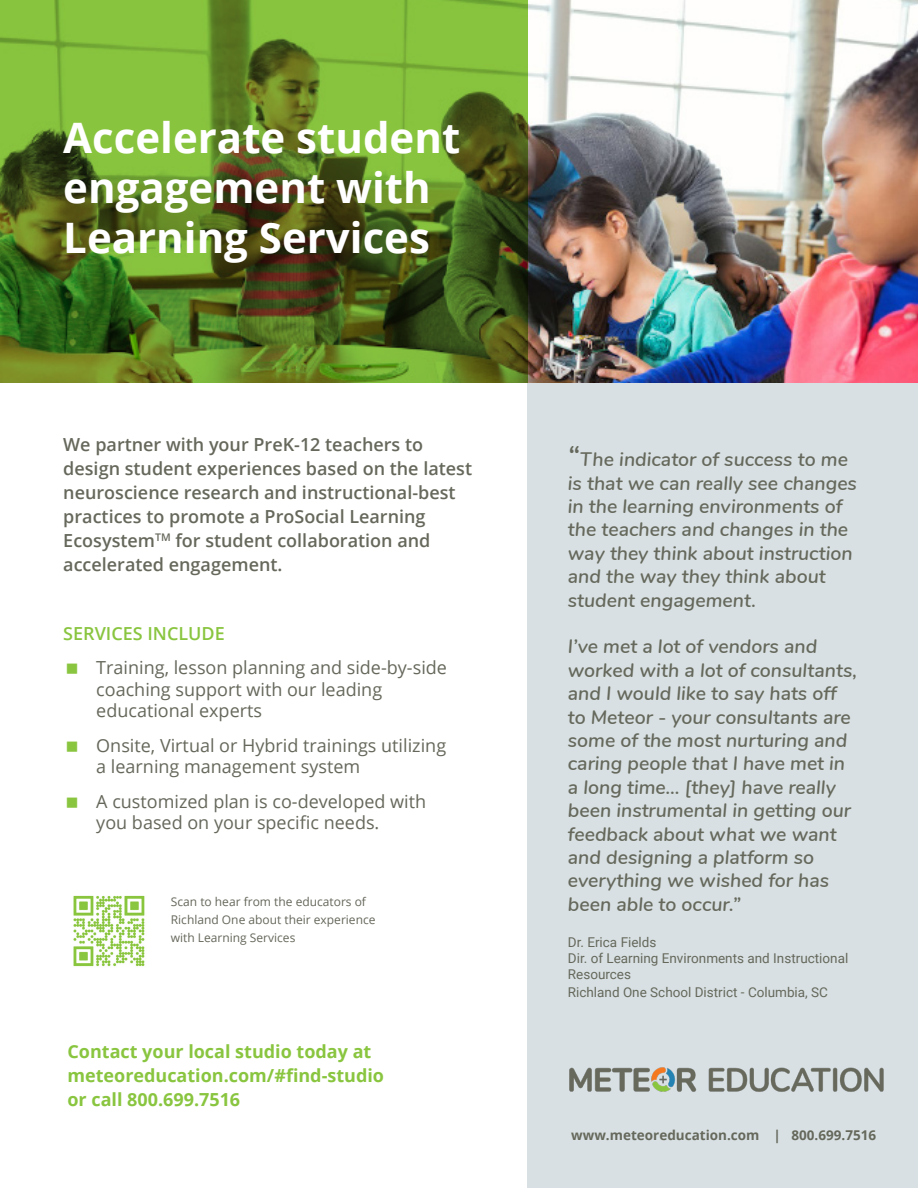
<style>
.page{position:relative;width:918px;height:1188px;background:#fff}
.page>*{position:absolute;margin:0;border:0;box-sizing:border-box;transform-origin:0 0}
._45_Roboto{font:700 42px/50.4px "Open Sans";color:#fff}
._59_Header_Roboto{font:italic 600 19.5px/23.4px "Nunito";color:#65685b}
.t1{font:18px/21.6px "Open Sans";color:#65685b}
._15_Roboto{font:600 18px/24px "Open Sans";color:#65685b}
._8_12_Source_Sans_Pro{font:700 18px/24px "Open Sans";color:#89c53f}
._15_Roboto-2{font:600 18px "Open Sans";color:#89c53f}
._59_Header_Roboto-2{font:13.5px/16.2px "Roboto";color:#65685b}
._8_Source_Sans_Pro{font:700 13.5px "Open Sans";color:#65685b}
._8_12_Source_Sans_Pro-2{font:12px/18px "Open Sans";color:#65685b}
.s1{font-size:28.5px}
</style>
<div class="page">
<div style="left:528px;top:382px;width:390px;height:806px;background:#d8e0e3"></div>
<img style="left:528px;top:0;width:390px;height:382px">
<svg style="left:0;top:0;width:528px;height:382px;background:#618428"></svg>
<img style="left:73px;top:895px;width:72px;height:72px">
<img style="left:569px;top:1067px;width:315px;height:25px">
<p class="_45_Roboto" style="left:63px;top:111px;width:398px">Accelerate student engagement with<br>Learning Services</p>
<p class="_15_Roboto" style="left:63px;top:432px;width:410px">We partner with your PreK-12 teachers to design student experiences based on the latest neuroscience research and instructional-best practices to promote a ProSocial Learning Ecosystem<sup>TM</sup> for student collaboration and accelerated engagement.</p>
<p class="_15_Roboto-2" style="left:63px;top:621px;width:163px">SERVICES INCLUDE</p>
<p class="t1" style="left:96px;top:656px;width:352px">Training, lesson planning and side-by-side coaching support with our leading educational experts</p>
<p class="t1" style="left:96px;top:734px;width:351px">Onsite, Virtual or Hybrid trainings utilizing a learning management system</p>
<p class="t1" style="left:96px;top:790px;width:331px">A customized plan is co-developed with you based on your specific needs.</p>
<p class="_8_12_Source_Sans_Pro-2" style="left:171px;top:893px;width:206px">Scan to hear from the educators of<br>Richland One about their experience with Learning Services</p>
<p class="_8_12_Source_Sans_Pro" style="left:67px;top:1039px;width:318px">Contact your local studio today at meteoreducation.com/#find-studio or call 800.699.7516</p>
<p class="_59_Header_Roboto" style="left:568px;top:447px;width:291px"><span class="s1">“</span>The indicator of success to me is that we can really see changes in the learning environments of the teachers and changes in the way they think about instruction and the way they think about student engagement.</p>
<p class="_59_Header_Roboto" style="left:568px;top:634px;width:291px">I’ve met a lot of vendors and worked with a lot of consultants, and I would like to say hats off to Meteor - your consultants are some of the most nurturing and caring people that I have met in</p>
<p class="_59_Header_Roboto" style="left:568px;top:774px;width:285px">a long time… [they] have really been instrumental in getting our feedback about what we want and designing a platform so everything we wished for has been able to occur.”</p>
<p class="_59_Header_Roboto-2" style="left:568px;top:933px;width:90px">Dr. Erica Fields</p>
<p class="_59_Header_Roboto-2" style="left:568px;top:950px;width:282px">Dir. of Learning Environments and Instructional<br>Resources</p>
<p class="_59_Header_Roboto-2" style="left:568px;top:984px;width:262px">Richland One School District - Columbia, SC</p>
<p class="_8_Source_Sans_Pro" style="left:571px;top:1126px;width:306px">www.meteoreducation.com | 800.699.7516</p>
</div>
